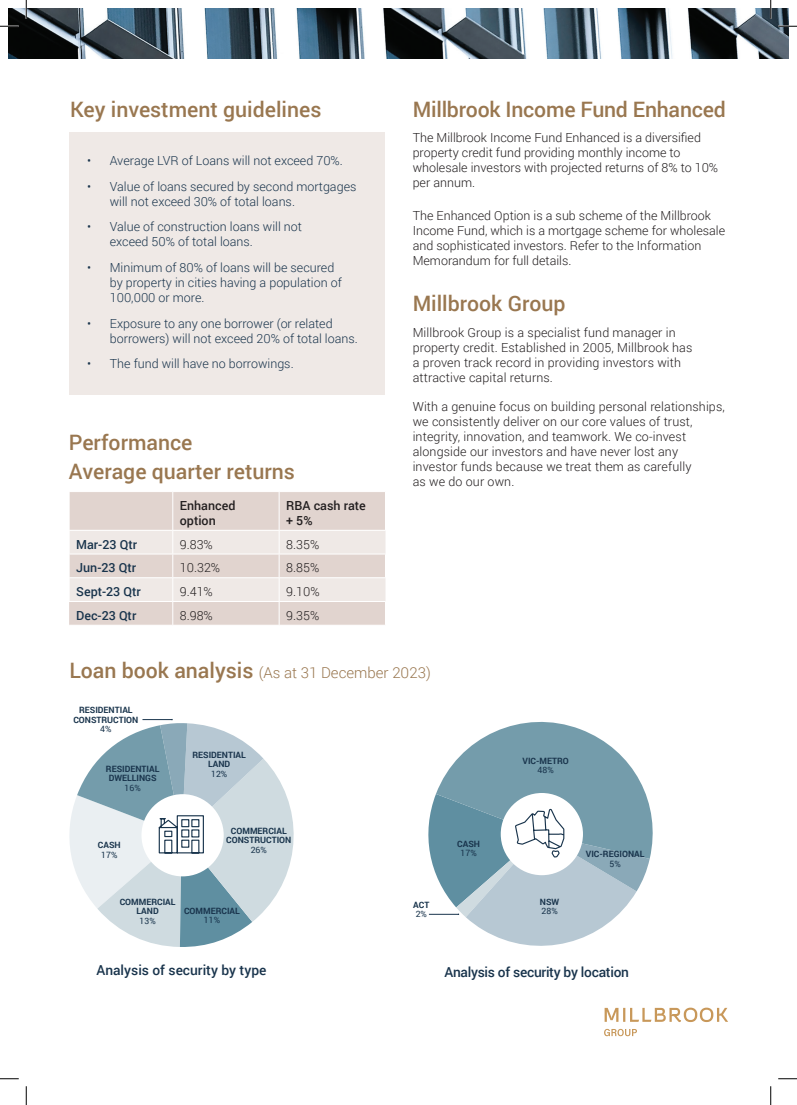
<style>
.page{position:relative;width:797px;height:1105px;background:#fff}
.page>*{position:absolute;margin:0;border:0;box-sizing:border-box;transform-origin:0 0}
.t1{font:500 21.25px/28.8px "Roboto";color:#997750}
.t2{font:300 15px "Roboto";color:#997750}
.t3{font:500 13.75px "Roboto";letter-spacing:-.02em;color:#19344c}
.t4{font:500 13.75px "Roboto";color:#19344c}
.t5{font:300 12.5px/15px "Roboto";letter-spacing:.005em;color:#231f20}
.t6{font:300 12.5px/15px "Roboto";color:#19344c}
.t7{font:500 12.5px "Roboto";color:#19344c}
.t8{font:500 12.5px/15px "Roboto";color:#231f20}
.t9{font:700 8.75px/9.4px "Roboto";color:#19344c;text-align:center}
.t10{font:8.75px "Roboto";color:#19344c}
.s1{font-weight:500;font-size:21.25px}
</style>
<div class="page">
<div style="left:69px;top:133px;width:315px;height:262px;background:#efe9e6"></div>
<svg style="left:604px;top:1008px;width:124px;height:28px"></svg>
<img style="left:9px;top:9px;width:779px;height:49px">
<div style="left:70px;top:492px;width:315px;height:38px;background:#e1d4cf"></div>
<hr style="left:172px;top:492px;width:1px;height:38px;background:#fff">
<hr style="left:279px;top:492px;width:1px;height:38px;background:#fff">
<svg style="left:69px;top:531px;width:317px;height:94px;background:#e9dfdc"></svg>
<svg style="left:428px;top:722px;width:224px;height:224px"></svg>
<svg style="left:69px;top:719px;width:224px;height:228px"></svg>
<svg style="left:0;top:25px;width:19px;height:2px"></svg>
<svg style="left:778px;top:25px;width:19px;height:2px"></svg>
<svg style="left:0;top:1078px;width:19px;height:1px"></svg>
<svg style="left:778px;top:1078px;width:19px;height:1px"></svg>
<svg style="left:25px;top:0;width:2px;height:19px"></svg>
<svg style="left:25px;top:1086px;width:2px;height:19px"></svg>
<svg style="left:770px;top:0;width:1px;height:19px"></svg>
<svg style="left:770px;top:1086px;width:1px;height:19px"></svg>
<h1 class="t1" style="left:70px;top:94px;width:253px">Key investment guidelines</h1>
<p class="t6" style="left:87px;top:153px;width:257px">• Average LVR of Loans will not exceed 70%.</p>
<p class="t6" style="left:110px;top:178px;width:248px;text-indent:-22px">• Value of loans secured by second mortgages will not exceed 30% of total loans.</p>
<p class="t6" style="left:110px;top:219px;width:194px;text-indent:-22px">• Value of construction loans will not exceed 50% of total loans.</p>
<p class="t6" style="left:110px;top:259px;width:233px;text-indent:-22px">• Minimum of 80% of loans will be secured by property in cities having a population of<br>100,000 or more.</p>
<p class="t6" style="left:110px;top:315px;width:249px;text-indent:-22px">• Exposure to any one borrower (or related borrowers) will not exceed 20% of total loans.</p>
<p class="t6" style="left:87px;top:356px;width:208px">• The fund will have no borrowings.</p>
<h1 class="t1" style="left:69px;top:428px;width:227px">Performance<br>Average quarter returns</h1>
<p class="t8" style="left:180px;top:498px;width:57px">Enhanced option</p>
<p class="t8" style="left:286px;top:498px;width:81px">RBA cash rate + 5%</p>
<p class="t7" style="left:76px;top:535px;width:62px">Mar-23 Qtr</p>
<p class="t5" style="left:180px;top:536px;width:34px">9.83%</p>
<p class="t5" style="left:286px;top:536px;width:34px">8.35%</p>
<p class="t7" style="left:76px;top:559px;width:61px">Jun-23 Qtr</p>
<p class="t5" style="left:180px;top:560px;width:42px">10.32%</p>
<p class="t5" style="left:286px;top:560px;width:34px">8.85%</p>
<p class="t7" style="left:76px;top:583px;width:66px">Sept-23 Qtr</p>
<p class="t5" style="left:180px;top:584px;width:34px">9.41%</p>
<p class="t5" style="left:286px;top:584px;width:35px">9.10%</p>
<p class="t7" style="left:76px;top:607px;width:62px">Dec-23 Qtr</p>
<p class="t5" style="left:180px;top:607px;width:34px">8.98%</p>
<p class="t5" style="left:286px;top:607px;width:34px">9.35%</p>
<h1 class="t1" style="left:412px;top:94px;width:315px">Millbrook Income Fund Enhanced</h1>
<p class="t5" style="left:412px;top:130px;width:307px">The Millbrook Income Fund Enhanced is a diversified property credit fund providing monthly income to wholesale investors with projected returns of 8% to 10% per annum.</p>
<p class="t5" style="left:412px;top:208px;width:314px">The Enhanced Option is a sub scheme of the Millbrook Income Fund, which is a mortgage scheme for wholesale and sophisticated investors. Refer to the Information Memorandum for full details.</p>
<h1 class="t1" style="left:412px;top:289px;width:154px">Millbrook Group</h1>
<p class="t5" style="left:412px;top:325px;width:281px">Millbrook Group is a specialist fund manager in property credit. Established in 2005, Millbrook has a proven track record in providing investors with attractive capital returns.</p>
<p class="t5" style="left:412px;top:399px;width:314px">With a genuine focus on building personal relationships, we consistently deliver on our core values of trust, integrity, innovation, and teamwork. We co-invest alongside our investors and have never lost any investor funds because we treat them as carefully<br>as we do our own.</p>
<p class="t2" style="left:69px;top:662px;width:363px"><span class="s1">Loan book analysis</span> (As at 31 December 2023)</p>
<p class="t9" style="left:73px;top:705px;width:67px">RESIDENTIAL<br>CONSTRUCTION</p>
<p class="t10" style="left:100px;top:723px;width:13px">4%</p>
<p class="t9" style="left:106px;top:764px;width:55px">RESIDENTIAL<br>DWELLINGS</p>
<p class="t10" style="left:125px;top:781px;width:18px">16%</p>
<p class="t9" style="left:98px;top:840px;width:24px">CASH</p>
<p class="t10" style="left:101px;top:848px;width:18px">17%</p>
<p class="t9" style="left:192px;top:750px;width:55px">RESIDENTIAL<br>LAND</p>
<p class="t10" style="left:211px;top:767px;width:18px">12%</p>
<p class="t9" style="left:226px;top:826px;width:67px">COMMERCIAL<br>CONSTRUCTION</p>
<p class="t10" style="left:251px;top:844px;width:18px">26%</p>
<p class="t9" style="left:120px;top:897px;width:57px">COMMERCIAL<br>LAND</p>
<p class="t10" style="left:139px;top:915px;width:18px">13%</p>
<p class="t9" style="left:184px;top:906px;width:57px">COMMERCIAL</p>
<p class="t10" style="left:204px;top:914px;width:18px">11%</p>
<p class="t9" style="left:413px;top:900px;width:18px">ACT</p>
<p class="t10" style="left:415px;top:908px;width:13px">2%</p>
<p class="t9" style="left:457px;top:839px;width:24px">CASH</p>
<p class="t10" style="left:460px;top:847px;width:18px">17%</p>
<p class="t9" style="left:522px;top:755px;width:48px">VIC-METRO</p>
<p class="t10" style="left:537px;top:764px;width:18px">48%</p>
<p class="t9" style="left:540px;top:897px;width:21px">NSW</p>
<p class="t10" style="left:541px;top:905px;width:18px">28%</p>
<p class="t9" style="left:586px;top:849px;width:60px">VIC-REGIONAL</p>
<p class="t10" style="left:609px;top:857px;width:13px">5%</p>
<p class="t4" style="left:96px;top:960px;width:171px">Analysis of security by type</p>
<p class="t3" style="left:444px;top:962px;width:186px">Analysis of security by location</p>
</div>
